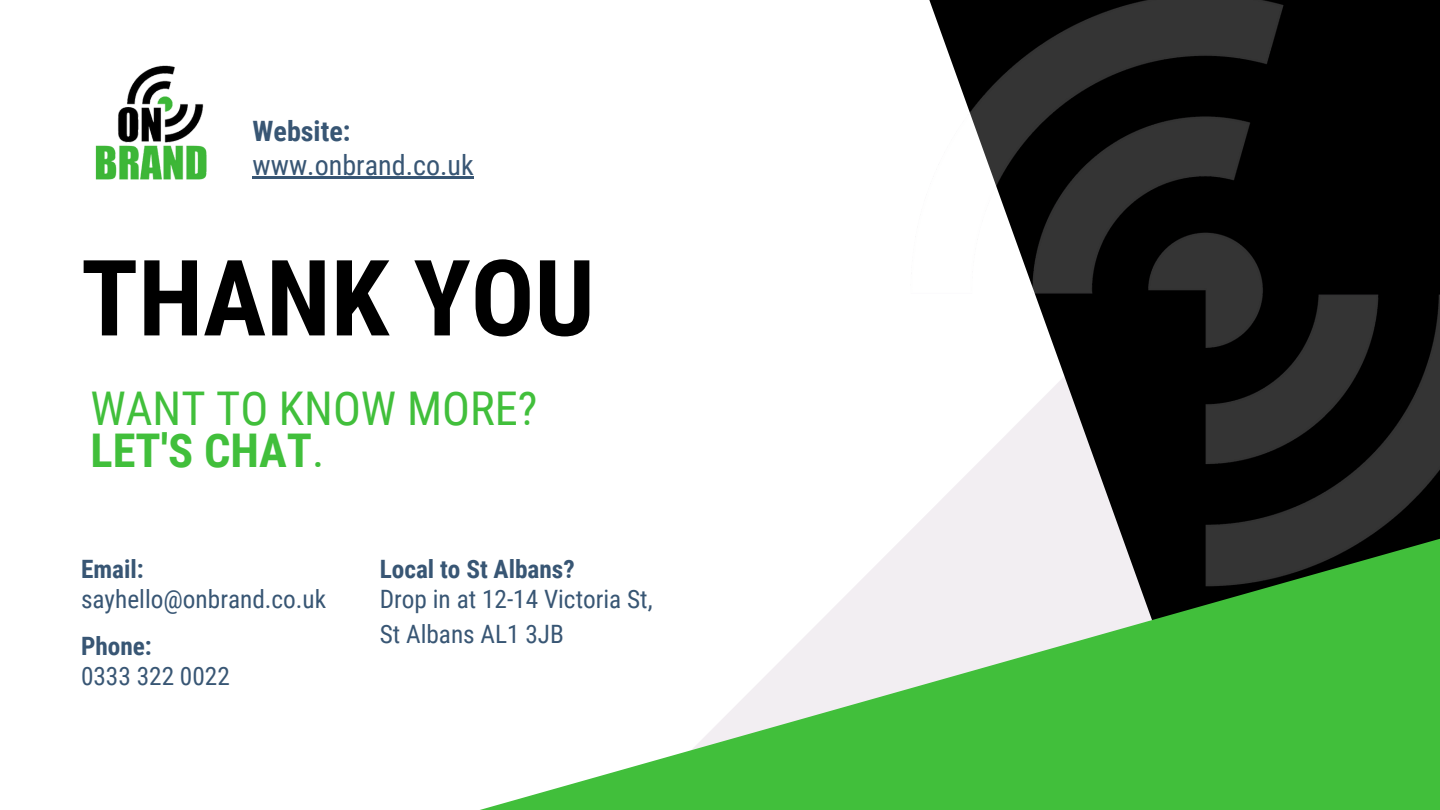
<style>
.page{position:relative;width:1440px;height:810px;background:#fff}
.page>*{position:absolute;margin:0;border:0;box-sizing:border-box;transform-origin:0 0}
.t1{font:700 105.6px "Roboto Condensed";color:#000}
.t2{font:46.5px/42px "Roboto Condensed";color:#41bf3b}
.t3{font:28.1px "Roboto Condensed";color:#385674}
.t4{font:700 28.1px "Roboto Condensed";color:#385674}
.t5{font:25.3px/35px "Roboto Condensed";color:#385674}
.t6{font:700 25.3px "Roboto Condensed";color:#385674}
.s1{font-weight:700}
</style>
<div class="page">
<svg style="left:480px;top:632px;width:960px;height:178px;fill:#41bf3b"></svg>
<img style="left:810px;top:0;width:630px;height:688px">
<img style="left:95px;top:65px;width:158px;height:115px">
<hr style="left:253px;top:176px;width:221px;height:3px;background:#385674">
<p class="t4" style="left:253px;top:115px;width:99px">Website:</p>
<p class="t3" style="left:253px;top:148px;width:223px">www.onbrand.co.uk</p>
<h1 class="t1" style="left:81px;top:238px;width:515px">THANK YOU</h1>
<h2 class="t2" style="left:90px;top:389px;width:448px">WANT TO KNOW MORE?<br><span class="s1">LET'S CHAT</span>.</h2>
<p class="t6" style="left:81px;top:554px;width:64px">Email:</p>
<p class="t5" style="left:81px;top:582px;width:247px">sayhello@onbrand.co.uk</p>
<p class="t6" style="left:81px;top:632px;width:72px">Phone:</p>
<p class="t5" style="left:81px;top:659px;width:150px">0333 322 0022</p>
<p class="t6" style="left:380px;top:554px;width:196px">Local to St Albans?</p>
<p class="t5" style="left:380px;top:582px;width:274px">Drop in at 12-14 Victoria St,<br>St Albans AL1 3JB</p>
</div>
